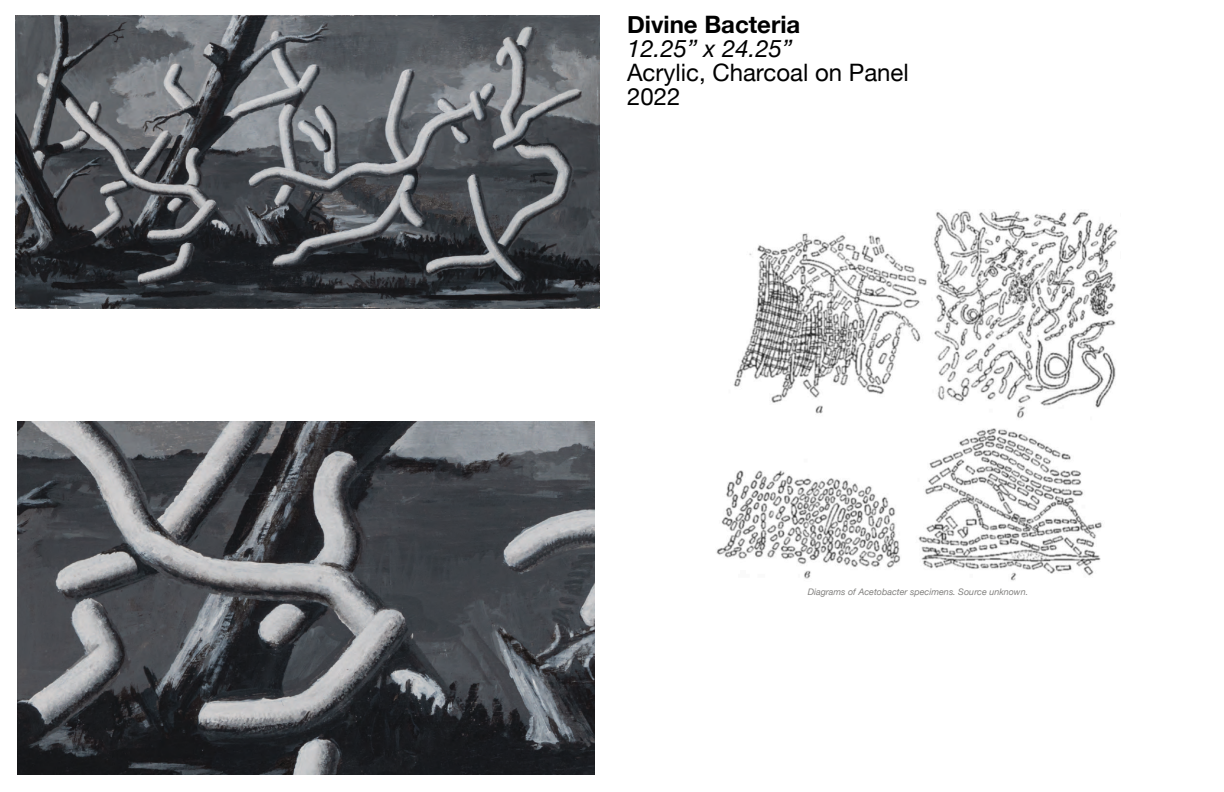
<style>
.page{position:relative;width:1224px;height:792px;background:#fff}
.page>*{position:absolute;margin:0;border:0;box-sizing:border-box;transform-origin:0 0}
.t1{font:24px/24px "Helvetica Neue";color:#000}
.t2{font:700 24px "Helvetica Neue";color:#000}
.t3{font:italic 24px "Helvetica Neue";color:#000}
.t4{font:italic 9px "Helvetica Neue";color:#82817f}
</style>
<div class="page">
<img style="left:17px;top:422px;width:578px;height:353px">
<img style="left:16px;top:16px;width:583px;height:293px">
<img style="left:716px;top:211px;width:402px;height:370px">
<h1 class="t2" style="left:627px;top:9px;width:175px">Divine Bacteria</h1>
<h1 class="t3" style="left:627px;top:34px;width:167px">12.25” x 24.25”</h1>
<h1 class="t1" style="left:627px;top:60px;width:283px">Acrylic, Charcoal on Panel<br>2022</h1>
<p class="t4" style="left:808px;top:586px;width:222px">Diagrams of Acetobacter specimens. Source unknown.</p>
</div>
